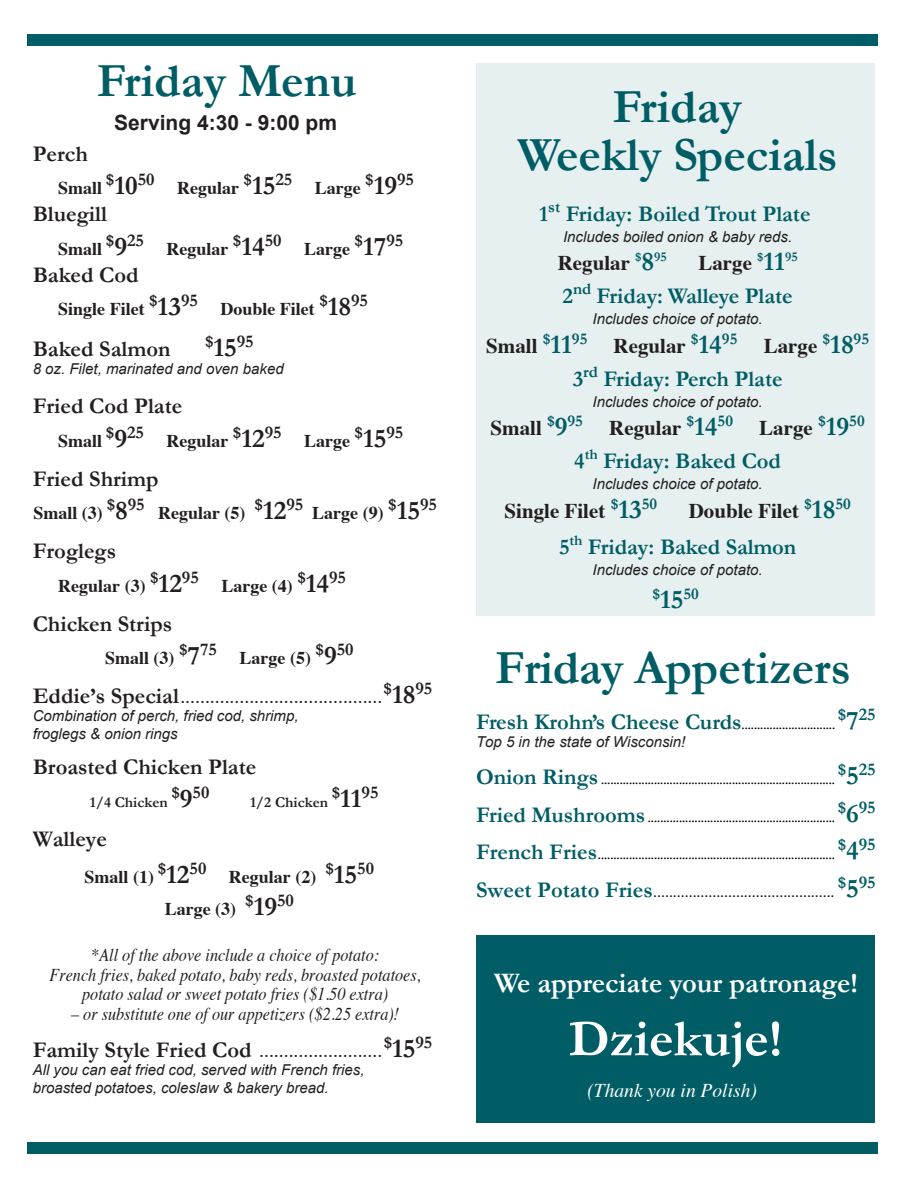
<style>
.page{position:relative;width:918px;height:1188px;background:#fff}
.page>*{position:absolute;margin:0;border:0;box-sizing:border-box;transform-origin:0 0}
.t1{font:700 52.5px "Garamond";color:#fff}
.t2{font:700 48px/48px "Garamond";color:#005d65;text-align:center}
.t3{font:700 28.5px "Garamond";color:#fff}
.t4{font:22.5px "Garamond";color:#231f20}
.t5{font:700 22.5px "Garamond";color:#005d65}
.t6{font:700 22.5px "Garamond";color:#231f20}
.t7{font:700 21px "Times";color:#231f20}
.t8{font:700 21px "Arial";color:#231f20}
.t9{font:italic 19.5px "Times";color:#fff}
.t10{font:italic 18px/19.5px "Times";color:#231f20;text-align:center;scale:.9 1}
.t11{font:700 18px "Times";color:#231f20}
.t12{font:700 18px "Garamond";color:#231f20}
.t13{font:18px "Garamond";color:#000}
.t14{font:700 18px "Garamond";color:#005d65}
.t15{font:700 16.5px "Garamond";color:#005d65}
.t16{font:italic 15px/18px "Arial";color:#231f20}
.t17{font:700 15px "Garamond";color:#231f20}
.t18{font:700 12px "Garamond";color:#000}
.s1{font-size:27px}
.s2{font-weight:700}
.s3{font-weight:700;font-size:27px}
.s4{font-family:"Garamond";font-size:27px;color:#005d65}
.s5{font-size:22.5px;color:#005d65}
.s6{font-weight:700;font-size:22.5px;color:#005d65}
</style>
<div class="page">
<div style="left:476px;top:63px;width:398px;height:553px;background:#e7f0f0"></div>
<div style="left:27px;top:34px;width:850px;height:11px;background:#005d65"></div>
<div style="left:27px;top:1143px;width:850px;height:11px;background:#005d65"></div>
<div style="left:476px;top:935px;width:398px;height:188px;background:#005d65"></div>
<h2 class="t2" style="left:97px;top:57px;width:261px">Friday Menu</h2>
<h3 class="t8" style="left:114px;top:109px;width:224px">Serving 4:30 - 9:00 pm</h3>
<h3 class="t6" style="left:33px;top:138px;width:57px">Perch</h3>
<p class="t11" style="left:58px;top:171px;width:46px">Small</p>
<p class="t12" style="left:106px;top:167px;width:50px">$<span class="s1">10</span>50</p>
<p class="t11" style="left:177px;top:171px;width:64px">Regular</p>
<p class="t12" style="left:244px;top:167px;width:50px">$<span class="s1">15</span>25</p>
<p class="t11" style="left:315px;top:171px;width:47px">Large</p>
<p class="t12" style="left:365px;top:167px;width:50px">$<span class="s1">19</span>95</p>
<h3 class="t6" style="left:33px;top:199px;width:76px">Bluegill</h3>
<p class="t11" style="left:58px;top:232px;width:46px">Small</p>
<p class="t12" style="left:106px;top:228px;width:39px">$<span class="s1">9</span>25</p>
<p class="t11" style="left:166px;top:232px;width:64px">Regular</p>
<p class="t12" style="left:233px;top:228px;width:50px">$<span class="s1">14</span>50</p>
<p class="t11" style="left:304px;top:232px;width:47px">Large</p>
<p class="t12" style="left:355px;top:228px;width:50px">$<span class="s1">17</span>95</p>
<h3 class="t6" style="left:33px;top:259px;width:107px">Baked Cod</h3>
<p class="t11" style="left:58px;top:292px;width:88px">Single Filet</p>
<p class="t12" style="left:149px;top:289px;width:50px">$<span class="s1">13</span>95</p>
<p class="t11" style="left:220px;top:292px;width:96px">Double Filet</p>
<p class="t12" style="left:319px;top:289px;width:50px">$<span class="s1">18</span>95</p>
<h3 class="t6" style="left:33px;top:334px;width:139px">Baked Salmon</h3>
<p class="t12" style="left:205px;top:329px;width:50px">$<span class="s1">15</span>95</p>
<p class="t16" style="left:33px;top:360px;width:253px">8 oz. Filet, marinated and oven baked</p>
<h3 class="t6" style="left:33px;top:391px;width:151px">Fried Cod Plate</h3>
<p class="t11" style="left:58px;top:423px;width:46px">Small</p>
<p class="t12" style="left:106px;top:420px;width:39px">$<span class="s1">9</span>25</p>
<p class="t11" style="left:166px;top:423px;width:64px">Regular</p>
<p class="t12" style="left:233px;top:420px;width:50px">$<span class="s1">12</span>95</p>
<p class="t11" style="left:304px;top:423px;width:47px">Large</p>
<p class="t12" style="left:355px;top:420px;width:50px">$<span class="s1">15</span>95</p>
<h3 class="t6" style="left:33px;top:463px;width:127px">Fried Shrimp</h3>
<p class="t11" style="left:33px;top:496px;width:71px">Small (3)</p>
<p class="t12" style="left:107px;top:492px;width:39px">$<span class="s1">8</span>95</p>
<p class="t11" style="left:158px;top:496px;width:89px">Regular (5)</p>
<p class="t12" style="left:255px;top:492px;width:50px">$<span class="s1">12</span>95</p>
<p class="t11" style="left:312px;top:496px;width:73px">Large (9)</p>
<p class="t12" style="left:388px;top:492px;width:50px">$<span class="s1">15</span>95</p>
<h3 class="t6" style="left:33px;top:536px;width:85px">Froglegs</h3>
<p class="t11" style="left:58px;top:568px;width:89px">Regular (3)</p>
<p class="t12" style="left:150px;top:565px;width:50px">$<span class="s1">12</span>95</p>
<p class="t11" style="left:221px;top:568px;width:73px">Large (4)</p>
<p class="t12" style="left:297px;top:565px;width:50px">$<span class="s1">14</span>95</p>
<h3 class="t6" style="left:33px;top:608px;width:141px">Chicken Strips</h3>
<p class="t11" style="left:105px;top:641px;width:71px">Small (3)</p>
<p class="t12" style="left:179px;top:637px;width:39px">$<span class="s1">7</span>75</p>
<p class="t11" style="left:240px;top:641px;width:73px">Large (5)</p>
<p class="t12" style="left:316px;top:637px;width:39px">$<span class="s1">9</span>50</p>
<h3 class="t4" style="left:33px;top:681px;width:401px"><span class="s2">Eddie’s Special</span>.........................................<sup>$</sup><span class="s3">18</span><sup>95</sup></h3>
<p class="t16" style="left:33px;top:707px;width:267px">Combination of perch, fried cod, shrimp, froglegs &amp; onion rings</p>
<h3 class="t6" style="left:33px;top:751px;width:225px">Broasted Chicken Plate</h3>
<p class="t17" style="left:90px;top:792px;width:79px">1/4 Chicken</p>
<p class="t12" style="left:172px;top:780px;width:39px">$<span class="s1">9</span>50</p>
<p class="t17" style="left:250px;top:792px;width:79px">1/2 Chicken</p>
<p class="t12" style="left:332px;top:780px;width:48px">$<span class="s1">11</span>95</p>
<h3 class="t6" style="left:33px;top:823px;width:76px">Walleye</h3>
<p class="t11" style="left:85px;top:860px;width:71px">Small (1)</p>
<p class="t12" style="left:158px;top:856px;width:50px">$<span class="s1">12</span>50</p>
<p class="t11" style="left:229px;top:860px;width:89px">Regular (2)</p>
<p class="t12" style="left:325px;top:856px;width:50px">$<span class="s1">15</span>50</p>
<p class="t11" style="left:165px;top:892px;width:73px">Large (3)</p>
<p class="t12" style="left:245px;top:888px;width:50px">$<span class="s1">19</span>50</p>
<p class="t10" style="left:50px;top:944px;width:414px">*All of the above include a choice of potato:<br>French fries, baked potato, baby reds, broasted potatoes, potato salad or sweet potato fries ($1.50 extra)</p>
<p class="t10" style="left:71px;top:1003px;width:366px">– or substitute one of our appetizers ($2.25 extra)!</p>
<h3 class="t4" style="left:33px;top:1035px;width:401px"><span class="s2">Family Style Fried Cod</span> .........................<sup>$</sup><span class="s3">15</span><sup>95</sup></h3>
<p class="t16" style="left:33px;top:1061px;width:333px">All you can eat fried cod, served with French fries, broasted potatoes, coleslaw &amp; bakery bread.</p>
<h2 class="t2" style="left:517px;top:83px;width:321px">Friday<br>Weekly Specials</h2>
<h3 class="t5" style="left:539px;top:198px;width:273px">1<sup>st</sup> Friday: Boiled Trout Plate</h3>
<p class="t16" style="left:563px;top:227px;width:231px">Includes boiled onion &amp; baby reds.</p>
<h3 class="t7" style="left:558px;top:243px;width:111px">Regular <sup>$</sup><span class="s4">8</span><sup>95</sup></h3>
<h3 class="t7" style="left:698px;top:243px;width:101px">Large <sup>$</sup><span class="s4">11</span><sup>95</sup></h3>
<h3 class="t5" style="left:563px;top:281px;width:232px">2<sup>nd</sup> Friday: Walleye Plate</h3>
<p class="t16" style="left:593px;top:310px;width:172px">Includes choice of potato.</p>
<h3 class="t7" style="left:486px;top:325px;width:384px">Small <sup>$</sup><span class="s4">11</span><sup>95</sup> Regular <sup>$</sup><span class="s4">14</span><sup>95</sup> Large <sup>$</sup><span class="s4">18</span><sup>95</sup></h3>
<h3 class="t5" style="left:573px;top:363px;width:211px">3<sup>rd</sup> Friday: Perch Plate</h3>
<p class="t16" style="left:593px;top:392px;width:172px">Includes choice of potato.</p>
<h3 class="t7" style="left:491px;top:408px;width:376px">Small <sup>$</sup><span class="s4">9</span><sup>95</sup> Regular <sup>$</sup><span class="s4">14</span><sup>50</sup> Large <sup>$</sup><span class="s4">19</span><sup>50</sup></h3>
<h3 class="t5" style="left:574px;top:446px;width:208px">4<sup>th</sup> Friday: Baked Cod</h3>
<p class="t16" style="left:593px;top:475px;width:172px">Includes choice of potato.</p>
<h3 class="t7" style="left:505px;top:490px;width:154px">Single Filet <sup>$</sup><span class="s4">13</span><sup>50</sup></h3>
<h3 class="t7" style="left:689px;top:490px;width:164px">Double Filet <sup>$</sup><span class="s4">18</span><sup>50</sup></h3>
<h3 class="t5" style="left:559px;top:531px;width:239px">5<sup>th</sup> Friday: Baked Salmon</h3>
<p class="t16" style="left:593px;top:560px;width:172px">Includes choice of potato.</p>
<p class="t15" style="left:652px;top:582px;width:48px">$<span class="s1">15</span>50</p>
<h2 class="t2" style="left:495px;top:644px;width:357px">Friday Appetizers</h2>
<p class="t18" style="left:476px;top:717px;width:361px"><span class="s5">Fresh Krohn’s Cheese Curds</span>..............................</p>
<p class="t14" style="left:838px;top:702px;width:39px">$<span class="s1">7</span>25</p>
<p class="t16" style="left:476px;top:733px;width:211px">Top 5 in the state of Wisconsin!</p>
<p class="t18" style="left:476px;top:772px;width:360px"><span class="s5">Onion Rings</span> ...........................................................................</p>
<p class="t14" style="left:838px;top:757px;width:39px">$<span class="s1">5</span>25</p>
<p class="t18" style="left:476px;top:810px;width:360px"><span class="s5">Fried Mushrooms</span> ............................................................</p>
<p class="t14" style="left:838px;top:795px;width:39px">$<span class="s1">6</span>95</p>
<p class="t18" style="left:476px;top:847px;width:360px"><span class="s5">French Fries</span>............................................................................</p>
<p class="t14" style="left:838px;top:832px;width:39px">$<span class="s1">4</span>95</p>
<p class="t13" style="left:476px;top:879px;width:360px"><span class="s6">Sweet Potato Fries</span>..............................................</p>
<p class="t14" style="left:838px;top:870px;width:39px">$<span class="s1">5</span>95</p>
<h3 class="t3" style="left:494px;top:964px;width:365px">We appreciate your patronage!</h3>
<h1 class="t1" style="left:569px;top:1003px;width:215px">Dziekuje!</h1>
<h3 class="t9" style="left:587px;top:1074px;width:171px">(Thank you in Polish)</h3>
</div>
